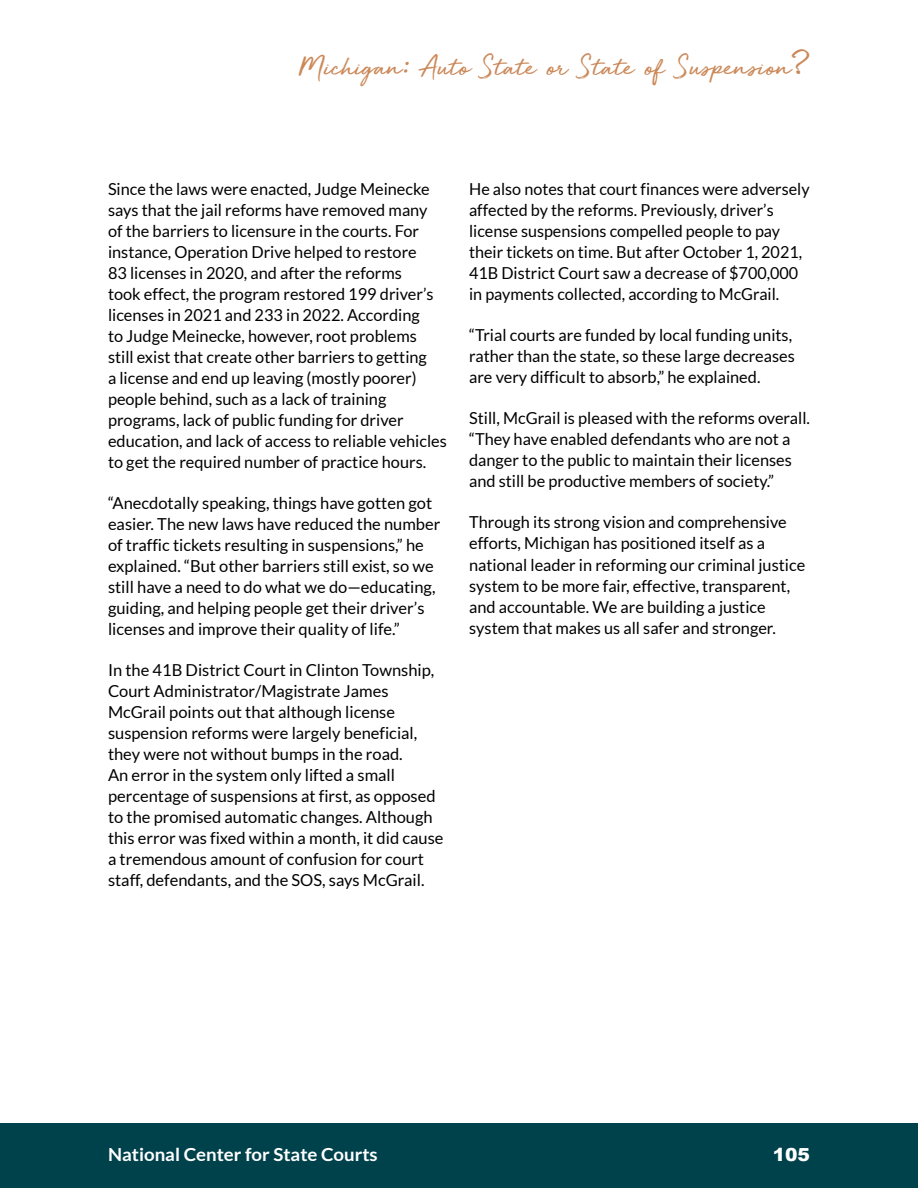
<style>
.page{position:relative;width:918px;height:1188px;background:#fff}
.page>*{position:absolute;margin:0;border:0;box-sizing:border-box;transform-origin:0 0}
.t1{font:30px "Golden Plains";color:#cb8858}
.t2{font:700 18px "Lato";color:#fff;scale:1.04 1}
.t3{font:900 18px "Arial";color:#fff;scale:1.04 1}
.t4{font:16.5px/21px "Lato";color:#000}
.s1{font-family:"Lin Libertine I"}
.s2{font-family:"Noteworthy";font-weight:300}
</style>
<div class="page">
<div style="left:0;top:1123px;width:918px;height:65px;background:#00424c"></div>
<h1 class="t1" style="left:299px;top:51px;width:512px">Michigan<span class="s1">:</span> Auto State or State of Suspension<span class="s2">?</span></h1>
<p class="t4" style="left:108px;top:178px;width:340px">Since the laws were enacted, Judge Meinecke says that the jail reforms have removed many<br>of the barriers to licensure in the courts. For instance, Operation Drive helped to restore<br>83 licenses in 2020, and after the reforms<br>took effect, the program restored 199 driver’s licenses in 2021 and 233 in 2022. According<br>to Judge Meinecke, however, root problems<br>still exist that create other barriers to getting<br>a license and end up leaving (mostly poorer) people behind, such as a lack of training programs, lack of public funding for driver education, and lack of access to reliable vehicles to get the required number of practice hours.</p>
<p class="t4" style="left:108px;top:492px;width:334px">“Anecdotally speaking, things have gotten got easier. The new laws have reduced the number of traffic tickets resulting in suspensions,” he explained. “But other barriers still exist, so we still have a need to do what we do—educating, guiding, and helping people get their driver’s licenses and improve their quality of life.”</p>
<p class="t4" style="left:108px;top:660px;width:337px">In the 41B District Court in Clinton Township, Court Administrator/Magistrate James McGrail points out that although license suspension reforms were largely beneficial, they were not without bumps in the road.<br>An error in the system only lifted a small percentage of suspensions at first, as opposed to the promised automatic changes. Although this error was fixed within a month, it did cause a tremendous amount of confusion for court staff, defendants, and the SOS, says McGrail.</p>
<p class="t4" style="left:469px;top:178px;width:342px">He also notes that court finances were adversely affected by the reforms. Previously, driver’s license suspensions compelled people to pay their tickets on time. But after October 1, 2021, 41B District Court saw a decrease of $700,000 in payments collected, according to McGrail.</p>
<p class="t4" style="left:469px;top:324px;width:327px">“Trial courts are funded by local funding units, rather than the state, so these large decreases are very difficult to absorb,” he explained.</p>
<p class="t4" style="left:469px;top:408px;width:342px">Still, McGrail is pleased with the reforms overall. “They have enabled defendants who are not a danger to the public to maintain their licenses and still be productive members of society.”</p>
<p class="t4" style="left:469px;top:512px;width:338px">Through its strong vision and comprehensive efforts, Michigan has positioned itself as a national leader in reforming our criminal justice system to be more fair, effective, transparent, and accountable. We are building a justice system that makes us all safer and stronger.</p>
<p class="t2" style="left:108px;top:1144px;width:261px">National Center for State Courts</p>
<p class="t3" style="left:773px;top:1141px;width:37px">105</p>
</div>
